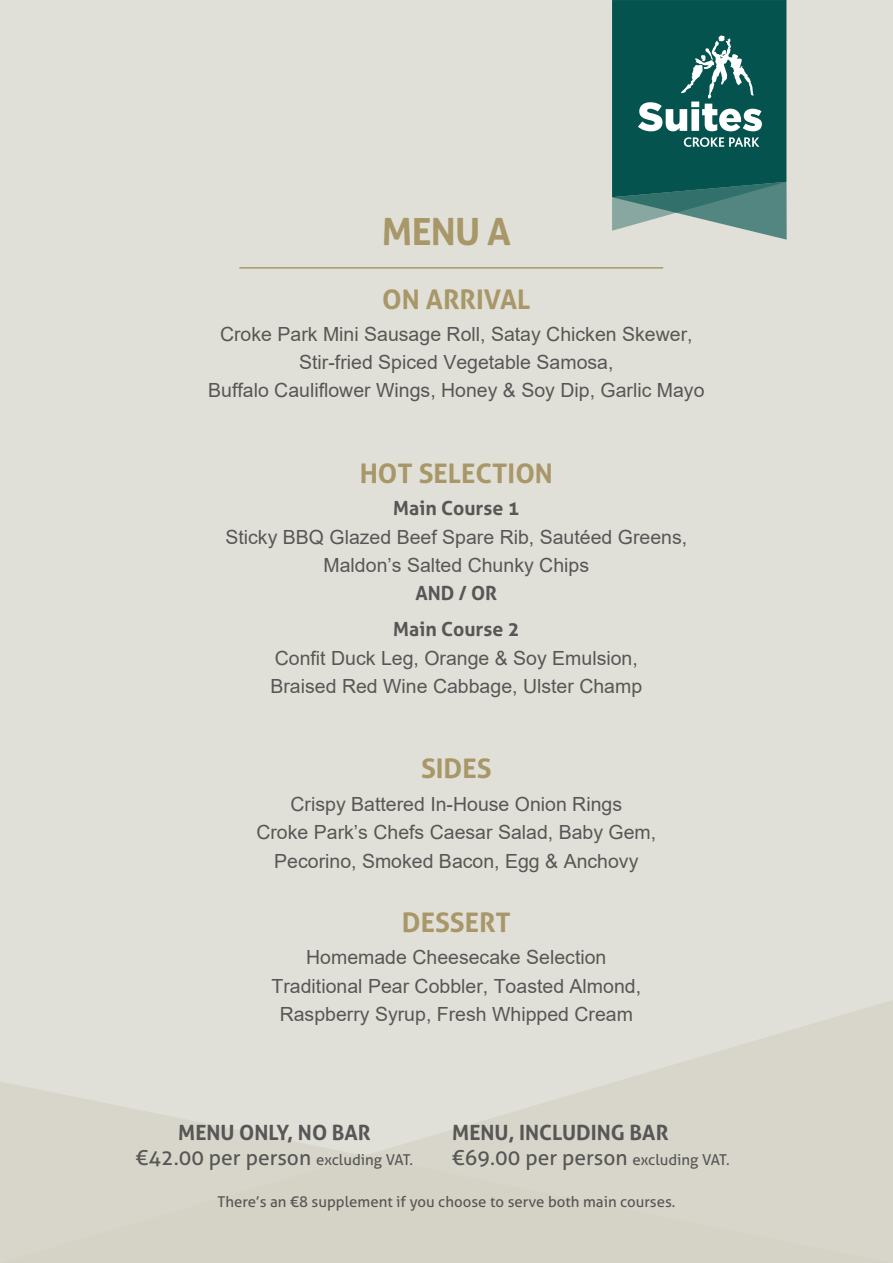
<style>
.page{position:relative;width:893px;height:1263px;background:#e1e0d8}
.page>*{position:absolute;margin:0;border:0;box-sizing:border-box;transform-origin:0 0}
.t1{font:700 37.5px "Aller";color:#a89768}
.t2{font:700 27px "Aller";color:#a89768}
.t3{font:700 21px/25.2px "Aller";color:#575756}
.t4{font:21px/25.2px "Aller";color:#575756;text-align:center}
.t5{font:19.5px/28.5px "Arial";color:#575756;text-align:center}
.t6{font:700 19.5px/36px "Aller";color:#575756;text-align:center}
.t7{font:15px "Aller";color:#575756}
.s1{font-weight:700}
.s2{font-size:15px}
.s3{font-weight:400}
.s4{font-weight:400;font-size:15px}
</style>
<div class="page">
<svg style="left:0;top:1000px;width:893px;height:263px;fill:#d8d6cb"></svg>
<hr style="left:239px;top:267px;width:424px;height:2px;background:#a89768">
<svg style="left:612px;top:0;width:175px;height:240px"></svg>
<h1 class="t1" style="left:382px;top:209px;width:131px">MENU A</h1>
<h2 class="t2" style="left:382px;top:282px;width:150px">ON ARRIVAL</h2>
<p class="t5" style="left:208px;top:320px;width:498px">Croke Park Mini Sausage Roll, Satay Chicken Skewer,<br>Stir-fried Spiced Vegetable Samosa,<br>Buffalo Cauliflower Wings, Honey &amp; Soy Dip, Garlic Mayo</p>
<h2 class="t2" style="left:360px;top:457px;width:195px">HOT SELECTION</h2>
<p class="t6" style="left:393px;top:490px;width:128px">Main Course 1</p>
<p class="t5" style="left:225px;top:523px;width:463px">Sticky BBQ Glazed Beef Spare Rib, Sautéed Greens,<br>Maldon’s Salted Chunky Chips</p>
<p class="t6" style="left:393px;top:575px;width:128px">AND / OR<br>Main Course 2</p>
<p class="t5" style="left:270px;top:643px;width:373px;text-align:left">Confit Duck Leg, Orange &amp; Soy Emulsion,<br>Braised Red Wine Cabbage, Ulster Champ</p>
<h2 class="t2" style="left:421px;top:752px;width:72px">SIDES</h2>
<p class="t5" style="left:256px;top:789px;width:401px">Crispy Battered In-House Onion Rings<br>Croke Park’s Chefs Caesar Salad, Baby Gem,<br>Pecorino, Smoked Bacon, Egg &amp; Anchovy</p>
<h2 class="t2" style="left:402px;top:906px;width:111px">DESSERT</h2>
<p class="t5" style="left:272px;top:943px;width:371px">Homemade Cheesecake Selection<br>Traditional Pear Cobbler, Toasted Almond,<br>Raspberry Syrup, Fresh Whipped Cream</p>
<p class="t4" style="left:136px;top:1119px;width:279px"><span class="s1">MENU ONLY, NO BAR<br></span>€42.00 per person <span class="s2">excluding VAT.</span></p>
<p class="t3" style="left:452px;top:1119px;width:279px">MENU, INCLUDING BAR <span class="s3">€69.00 per person</span> <span class="s4">excluding VAT.</span></p>
<p class="t7" style="left:218px;top:1192px;width:459px">There’s an €8 supplement if you choose to serve both main courses.</p>
</div>
